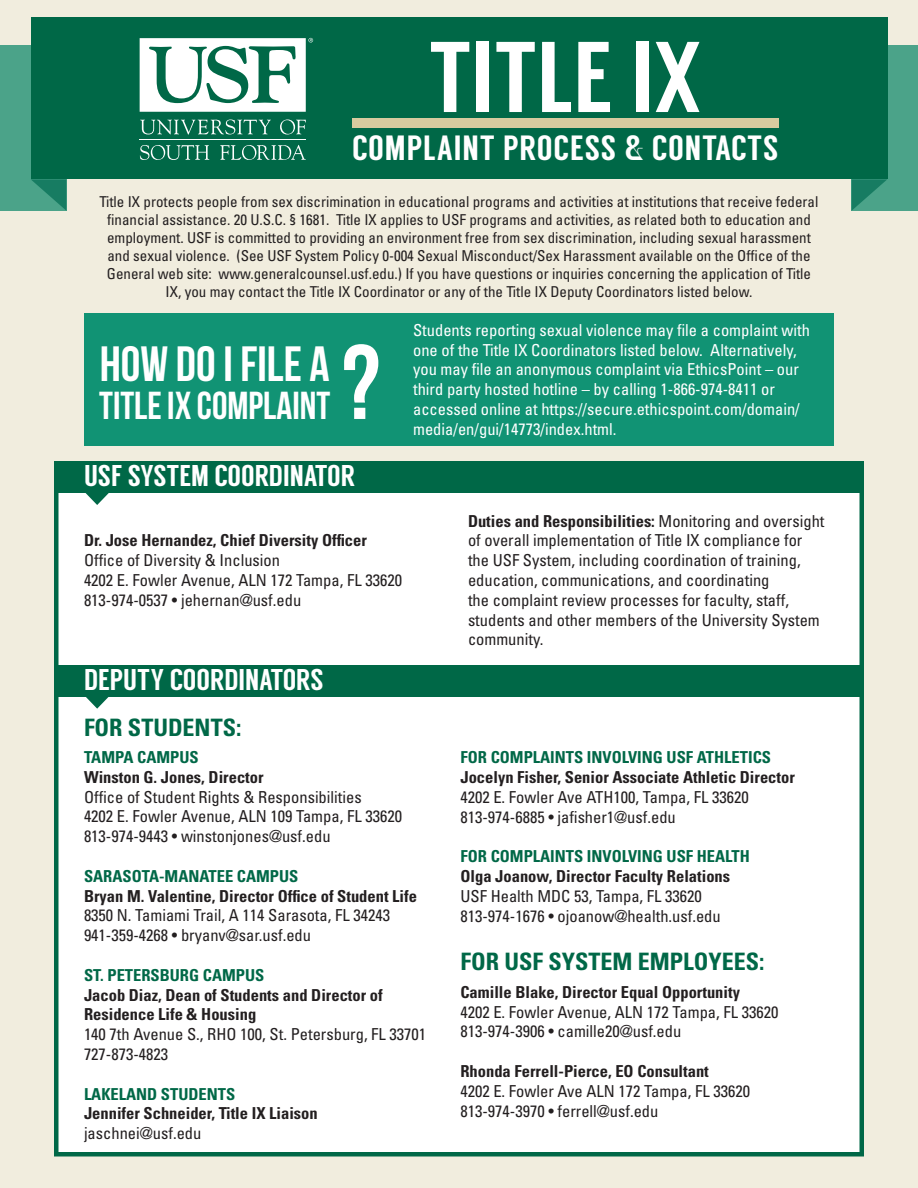
<style>
.page{position:relative;width:918px;height:1188px;background:#f1edde}
.page>*{position:absolute;margin:0;border:0;box-sizing:border-box;transform-origin:0 0}
.t1{font:105.75px "Bebas Neue";color:#fff}
.t2{font:100.2px "Langdon";color:#fff}
.t3{font:49.5px "Bebas Neue";color:#fff}
.t4{font:39px "Bebas Neue";color:#fff}
.t5{font:34.95px "Langdon";letter-spacing:.025em;color:#fff}
.t6{font:30px "Langdon";color:#fff}
.t7{font:700 condensed 24px "Univers LT Std";color:#006847}
.t8{font:condensed 16.5px/19.8px "Univers LT Std";color:#231f20}
.t9{font:700 condensed 16.5px/19.8px "Univers LT Std";color:#231f20}
.t10{font:condensed 16.5px/19.8px "Univers LT Std";color:#fff}
.t11{font:700 condensed 16.5px "Univers LT Std";color:#006847}
.t12{font:condensed 15px/18px "Univers LT Std";color:#231f20;text-align:center}
.s1{font-weight:700}
</style>
<div class="page">
<div style="left:852px;top:45px;width:66px;height:166px;background:#4ba389"></div>
<div style="left:0;top:45px;width:66px;height:166px;background:#4ba389"></div>
<div style="left:31px;top:17px;width:856px;height:162px;background:#006847"></div>
<div style="left:352px;top:119px;width:427px;height:9px;background:#d7cb9f"></div>
<svg style="left:31px;top:179px;width:35px;height:31px"></svg>
<svg style="left:852px;top:179px;width:35px;height:31px"></svg>
<svg style="left:140px;top:119px;width:131px;height:16px"></svg>
<svg style="left:280px;top:119px;width:26px;height:15px"></svg>
<svg style="left:140px;top:145px;width:69px;height:15px"></svg>
<svg style="left:220px;top:145px;width:86px;height:15px"></svg>
<hr style="left:139px;top:139px;width:167px;height:1px;background:#fff">
<svg style="left:140px;top:38px;width:173px;height:74px"></svg>
<div style="left:84px;top:313px;width:750px;height:132px;background:#119374"></div>
<div style="left:54px;top:461px;width:810px;height:695px;background:#fff;border:4px solid #006847"></div>
<div style="left:54px;top:461px;width:810px;height:32px;background:#006847"></div>
<svg style="left:85px;top:493px;width:24px;height:12px"></svg>
<div style="left:54px;top:665px;width:806px;height:31px;background:#006847"></div>
<svg style="left:84px;top:696px;width:26px;height:13px"></svg>
<p class="t2" style="left:429px;top:19px;width:275px">TITLE IX</p>
<p class="t5" style="left:352px;top:127px;width:428px">COMPLAINT PROCESS &amp; CONTACTS</p>
<p class="t12" style="left:100px;top:192px;width:720px">Title IX protects people from sex discrimination in educational programs and activities at institutions that receive federal financial assistance. 20 U.S.C. § 1681. Title IX applies to USF programs and activities, as related both to education and employment. USF is committed to providing an environment free from sex discrimination, including sexual harassment and sexual violence. (See USF System Policy 0-004 Sexual Misconduct/Sex Harassment available on the Office of the General web site: www.generalcounsel.usf.edu.) If you have questions or inquiries concerning the application of Title IX, you may contact the Title IX Coordinator or any of the Title IX Deputy Coordinators listed below.</p>
<p class="t3" style="left:100px;top:337px;width:232px">HOW DO I FILE A</p>
<p class="t4" style="left:99px;top:384px;width:233px">TITLE IX COMPLAINT</p>
<p class="t1" style="left:342px;top:324px;width:40px">?</p>
<p class="t6" style="left:84px;top:458px;width:273px">USF SYSTEM COORDINATOR</p>
<p class="t9" style="left:84px;top:531px;width:284px">Dr. Jose Hernandez, Chief Diversity Officer</p>
<p class="t8" style="left:84px;top:550px;width:198px">Office of Diversity &amp; Inclusion</p>
<p class="t8" style="left:84px;top:570px;width:319px">4202 E. Fowler Avenue, ALN 172 Tampa, FL 33620</p>
<p class="t8" style="left:84px;top:590px;width:219px">813-974-0537 • jehernan@usf.edu</p>
<p class="t6" style="left:84px;top:662px;width:241px">DEPUTY COORDINATORS</p>
<p class="t10" style="left:413px;top:320px;width:398px">Students reporting sexual violence may file a complaint with one of the Title IX Coordinators listed below. Alternatively, you may file an anonymous complaint via EthicsPoint – our third party hosted hotline – by calling 1-866-974-8411 or accessed online at https://secure.ethicspoint.com/domain/</p>
<p class="t10" style="left:413px;top:419px;width:205px">media/en/gui/14773/index.html.</p>
<p class="t8" style="left:468px;top:511px;width:358px"><span class="s1">Duties and Responsibilities:</span> Monitoring and oversight of overall implementation of Title IX compliance for the USF System, including coordination of training, education, communications, and coordinating<br>the complaint review processes for faculty, staff, students and other members of the University System community.</p>
<p class="t7" style="left:84px;top:712px;width:159px">FOR STUDENTS:</p>
<p class="t11" style="left:84px;top:747px;width:116px">TAMPA CAMPUS</p>
<p class="t9" style="left:84px;top:767px;width:181px">Winston G. Jones, Director</p>
<p class="t8" style="left:84px;top:787px;width:279px">Office of Student Rights &amp; Responsibilities</p>
<p class="t8" style="left:84px;top:806px;width:319px">4202 E. Fowler Avenue, ALN 109 Tampa, FL 33620</p>
<p class="t8" style="left:84px;top:826px;width:248px">813-974-9443 • winstonjones@usf.edu</p>
<p class="t11" style="left:84px;top:866px;width:216px">SARASOTA-MANATEE CAMPUS</p>
<p class="t9" style="left:84px;top:886px;width:335px">Bryan M. Valentine, Director Office of Student Life</p>
<p class="t8" style="left:84px;top:905px;width:308px">8350 N. Tamiami Trail, A 114 Sarasota, FL 34243</p>
<p class="t8" style="left:84px;top:925px;width:229px">941-359-4268 • bryanv@sar.usf.edu</p>
<p class="t11" style="left:84px;top:965px;width:182px">ST. PETERSBURG CAMPUS</p>
<p class="t9" style="left:84px;top:985px;width:300px">Jacob Diaz, Dean of Students and Director of<br>Residence Life &amp; Housing</p>
<p class="t8" style="left:84px;top:1024px;width:344px">140 7th Avenue S., RHO 100, St. Petersburg, FL 33701</p>
<p class="t8" style="left:84px;top:1044px;width:86px">727-873-4823</p>
<p class="t11" style="left:84px;top:1084px;width:153px">LAKELAND STUDENTS</p>
<p class="t9" style="left:84px;top:1103px;width:235px">Jennifer Schneider, Title IX Liaison</p>
<p class="t8" style="left:84px;top:1123px;width:119px">jaschnei@usf.edu</p>
<p class="t11" style="left:460px;top:748px;width:312px">FOR COMPLAINTS INVOLVING USF ATHLETICS</p>
<p class="t9" style="left:460px;top:767px;width:336px">Jocelyn Fisher, Senior Associate Athletic Director</p>
<p class="t8" style="left:460px;top:787px;width:290px">4202 E. Fowler Ave ATH100, Tampa, FL 33620</p>
<p class="t8" style="left:460px;top:807px;width:217px">813-974-6885 • jafisher1@usf.edu</p>
<p class="t11" style="left:460px;top:847px;width:291px">FOR COMPLAINTS INVOLVING USF HEALTH</p>
<p class="t9" style="left:460px;top:866px;width:271px">Olga Joanow, Director Faculty Relations</p>
<p class="t8" style="left:460px;top:886px;width:243px">USF Health MDC 53, Tampa, FL 33620</p>
<p class="t8" style="left:460px;top:906px;width:262px">813-974-1676 • ojoanow@health.usf.edu</p>
<p class="t7" style="left:460px;top:947px;width:306px">FOR USF SYSTEM EMPLOYEES:</p>
<p class="t9" style="left:460px;top:982px;width:281px">Camille Blake, Director Equal Opportunity</p>
<p class="t8" style="left:460px;top:1002px;width:319px">4202 E. Fowler Avenue, ALN 172 Tampa, FL 33620</p>
<p class="t8" style="left:460px;top:1021px;width:222px">813-974-3906 • camille20@usf.edu</p>
<p class="t9" style="left:460px;top:1061px;width:250px">Rhonda Ferrell-Pierce, EO Consultant</p>
<p class="t8" style="left:460px;top:1081px;width:291px">4202 E. Fowler Ave ALN 172 Tampa, FL 33620</p>
<p class="t8" style="left:460px;top:1101px;width:200px">813-974-3970 • ferrell@usf.edu</p>
</div>
